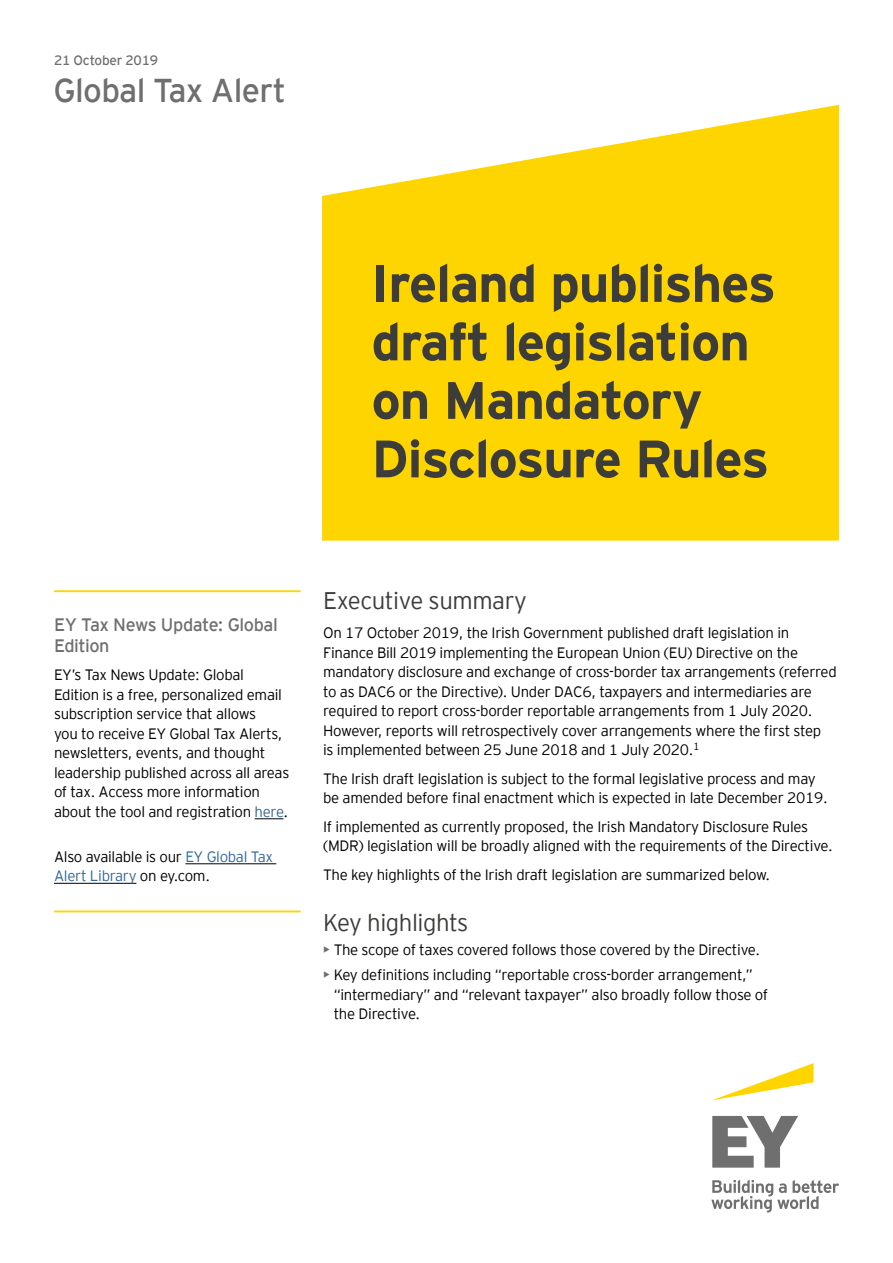
<style>
.page{position:relative;width:893px;height:1263px;background:#fff}
.page>*{position:absolute;margin:0;border:0;box-sizing:border-box;transform-origin:0 0}
.t1{font:700 52.5px/58.5px "EY Interstate";letter-spacing:-.02em;color:#3c3c3b}
.t2{font:33px "EY Interstate";letter-spacing:-.02em;color:#706f6f}
.t3{font:300 24px "EY Interstate";letter-spacing:-.02em;color:#3c3c3b}
.t4{font:18px/21px "EY Interstate";letter-spacing:-.025em;color:#706f6f}
.t5{font:300 15px/19.5px "EY Interstate";letter-spacing:-.02em;color:#000}
.t6{font:13.5px "EY Interstate";letter-spacing:-.02em;color:#706f6f}
.s1{color:#369}
.s2{font-weight:400;color:#706f6f}
</style>
<div class="page">
<svg style="left:322px;top:105px;width:517px;height:436px;background:#ffd91a"></svg>
<hr style="left:54px;top:590px;width:247px;height:2px;background:#ffd500">
<svg style="left:255px;top:818px;width:28px;height:1px"></svg>
<hr style="left:185px;top:863px;width:91px;height:1px;background:#000">
<hr style="left:54px;top:883px;width:82px;height:1px;background:#000">
<hr style="left:54px;top:910px;width:247px;height:2px;background:#ffd500">
<svg style="left:713px;top:1063px;width:101px;height:37px"></svg>
<svg style="left:711px;top:1116px;width:128px;height:96px"></svg>
<p class="t6" style="left:54px;top:50px;width:106px">21 October 2019</p>
<h2 class="t2" style="left:53px;top:67px;width:234px">Global Tax Alert</h2>
<h1 class="t1" style="left:372px;top:251px;width:406px">Ireland publishes draft legislation on Mandatory<br>Disclosure Rules</h1>
<p class="t4" style="left:54px;top:613px;width:225px">EY Tax News Update: Global<br>Edition</p>
<p class="t5" style="left:54px;top:664px;width:237px">EY’s Tax News Update: Global Edition is a free, personalized email subscription service that allows<br>you to receive EY Global Tax Alerts, newsletters, events, and thought leadership published across all areas of tax. Access more information about the tool and registration <span class="s1">here</span>.</p>
<p class="t5" style="left:54px;top:846px;width:221px">Also available is our <span class="s1">EY Global Tax<br>Alert Library</span> on ey.com.</p>
<h3 class="t3" style="left:323px;top:584px;width:205px">Executive summary</h3>
<p class="t5" style="left:323px;top:622px;width:515px">On 17 October 2019, the Irish Government published draft legislation in Finance Bill 2019 implementing the European Union (EU) Directive on the mandatory disclosure and exchange of cross-border tax arrangements (referred to as DAC6 or the Directive). Under DAC6, taxpayers and intermediaries are required to report cross-border reportable arrangements from 1 July 2020.<br>However, reports will retrospectively cover arrangements where the first step<br>is implemented between 25 June 2018 and 1 July 2020.<sup>1</sup></p>
<p class="t5" style="left:323px;top:767px;width:506px">The Irish draft legislation is subject to the formal legislative process and may be amended before final enactment which is expected in late December 2019.</p>
<p class="t5" style="left:323px;top:815px;width:511px">If implemented as currently proposed, the Irish Mandatory Disclosure Rules (MDR) legislation will be broadly aligned with the requirements of the Directive.</p>
<p class="t5" style="left:323px;top:863px;width:449px">The key highlights of the Irish draft legislation are summarized below.</p>
<h3 class="t3" style="left:323px;top:905px;width:147px">Key highlights</h3>
<p class="t5" style="left:323px;top:938px;width:438px"><span class="s2">•</span> The scope of taxes covered follows those covered by the Directive.</p>
<p class="t5" style="left:334px;top:964px;width:436px;text-indent:-10px"><span class="s2">•</span> Key definitions including “reportable cross-border arrangement,” “intermediary” and “relevant taxpayer” also broadly follow those of the Directive.</p>
</div>
